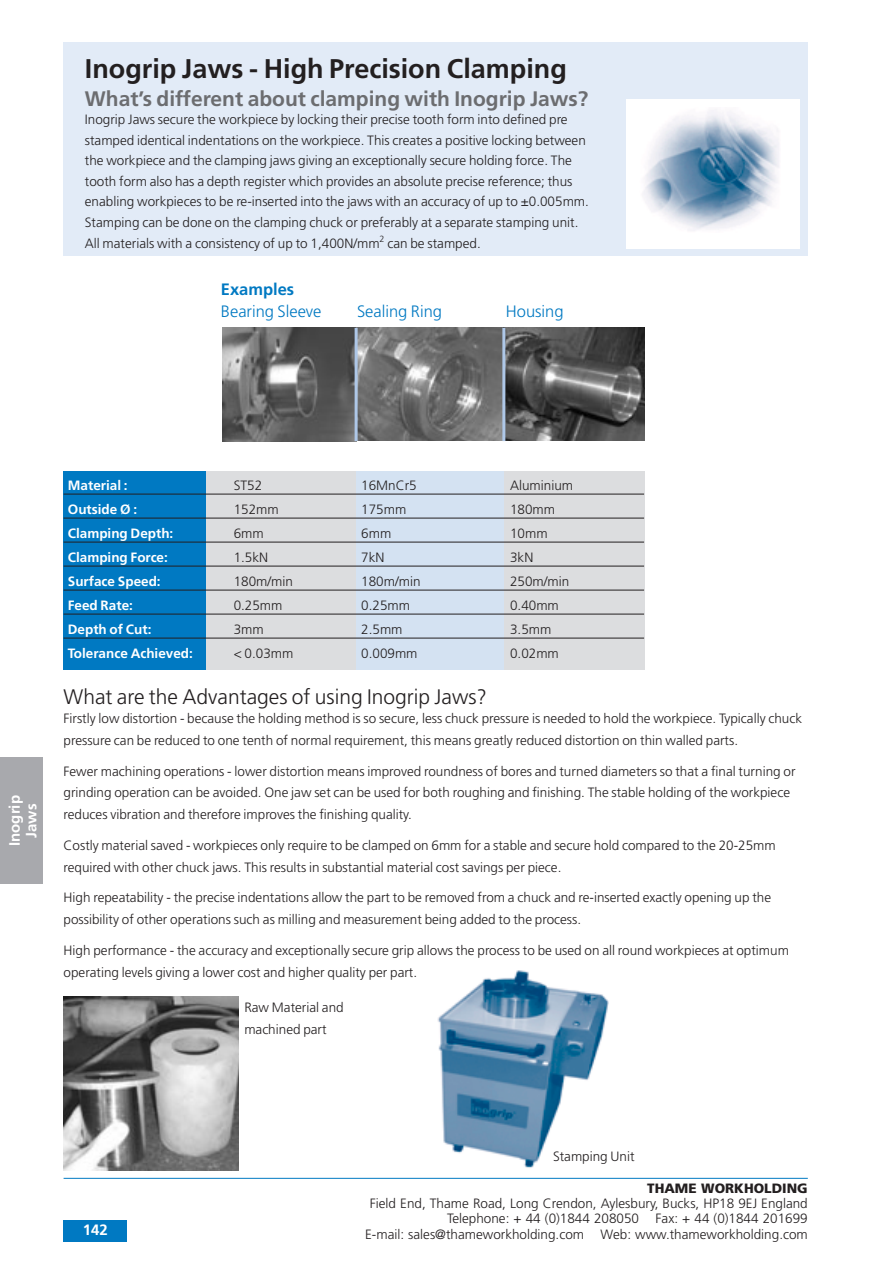
<style>
.page{position:relative;width:893px;height:1263px;background:#fff}
.page>*{position:absolute;margin:0;border:0;box-sizing:border-box;transform-origin:0 0}
.t1{font:700 27px "Frutiger";color:#231f20}
.t2{font:700 21px "Frutiger";color:#6c6d70}
.t3{font:300 21px "Frutiger";color:#231f20}
.t4{font:300 16.5px "Frutiger";color:#0079c2}
.t5{font:700 16.5px "Frutiger";color:#0079c2}
.t6{font:700 15px/16.5px "Frutiger";color:#fff;text-align:center}
.t7{font:300 13.5px/21.8px "Frutiger";color:#231f20}
.t8{font:700 13.5px "Frutiger";color:#fff}
.t9{font:900 13.5px "Frutiger";color:#231f20}
</style>
<div class="page">
<div style="left:64px;top:471px;width:142px;height:198px;background:#0079c2"></div>
<div style="left:206px;top:471px;width:150px;height:198px;background:#dcdddf"></div>
<div style="left:356px;top:471px;width:148px;height:198px;background:#d4e2f2"></div>
<div style="left:504px;top:471px;width:140px;height:198px;background:#dcdddf"></div>
<div style="left:64px;top:1220px;width:63px;height:22px;background:#0079c2"></div>
<hr style="left:64px;top:1178px;width:744px;height:1px;background:#0079c2">
<div style="left:64px;top:43px;width:744px;height:213px;background:#e2ebf7"></div>
<div style="left:0;top:758px;width:42px;height:126px;background:#a8a9ad"></div>
<hr style="left:64px;top:494px;width:580px;height:1px;background:#231f20">
<hr style="left:64px;top:518px;width:580px;height:1px;background:#231f20">
<hr style="left:64px;top:542px;width:580px;height:1px;background:#231f20">
<hr style="left:64px;top:566px;width:580px;height:1px;background:#231f20">
<hr style="left:64px;top:590px;width:580px;height:1px;background:#231f20">
<hr style="left:64px;top:614px;width:580px;height:1px;background:#231f20">
<hr style="left:64px;top:638px;width:580px;height:1px;background:#231f20">
<div style="left:626px;top:99px;width:173px;height:149px;background:#fff"></div>
<img style="left:643px;top:110px;width:136px;height:121px">
<img style="left:223px;top:328px;width:422px;height:113px">
<svg style="left:358px;top:328px;width:144px;height:112px;background:#747474"></svg>
<svg style="left:505px;top:328px;width:140px;height:112px;background:#525253"></svg>
<img style="left:64px;top:996px;width:175px;height:174px">
<img style="left:437px;top:970px;width:171px;height:198px">
<hr style="left:355px;top:328px;width:3px;height:113px;background:#aec7e7">
<hr style="left:502px;top:328px;width:3px;height:113px;background:#aec7e7">
<h1 class="t1" style="left:85px;top:58px;width:484px">Inogrip Jaws - High Precision Clamping</h1>
<h2 class="t2" style="left:85px;top:90px;width:505px">What’s different about clamping with Inogrip Jaws?</h2>
<p class="t7" style="left:85px;top:110px;width:505px;line-height:20.7px">Inogrip Jaws secure the workpiece by locking their precise tooth form into defined pre stamped identical indentations on the workpiece. This creates a positive locking between the workpiece and the clamping jaws giving an exceptionally secure holding force. The tooth form also has a depth register which provides an absolute precise reference; thus enabling workpieces to be re-inserted into the jaws with an accuracy of up to ±0.005mm.<br>Stamping can be done on the clamping chuck or preferably at a separate stamping unit.<br>All materials with a consistency of up to 1,400N/mm<sup>2</sup> can be stamped.</p>
<p class="t5" style="left:221px;top:283px;width:75px">Examples</p>
<p class="t4" style="left:221px;top:305px;width:102px">Bearing Sleeve</p>
<p class="t4" style="left:357px;top:305px;width:87px">Sealing Ring</p>
<p class="t4" style="left:506px;top:305px;width:59px">Housing</p>
<p class="t6" style="left:8px;top:846px;width:52px;rotate:-90deg">Inogrip<br>Jaws</p>
<p class="t8" style="left:68px;top:480px;width:61px">Material :</p>
<p class="t7" style="left:234px;top:475px;width:30px">ST52</p>
<p class="t7" style="left:361px;top:475px;width:57px">16MnCr5</p>
<p class="t7" style="left:510px;top:475px;width:64px">Aluminium</p>
<p class="t8" style="left:68px;top:504px;width:71px">Outside Ø :</p>
<p class="t7" style="left:234px;top:499px;width:46px">152mm</p>
<p class="t7" style="left:361px;top:499px;width:46px">175mm</p>
<p class="t7" style="left:510px;top:499px;width:46px">180mm</p>
<p class="t8" style="left:68px;top:528px;width:107px">Clamping Depth:</p>
<p class="t7" style="left:234px;top:523px;width:31px">6mm</p>
<p class="t7" style="left:361px;top:523px;width:31px">6mm</p>
<p class="t7" style="left:510px;top:523px;width:39px">10mm</p>
<p class="t8" style="left:68px;top:552px;width:102px">Clamping Force:</p>
<p class="t7" style="left:234px;top:547px;width:36px">1.5kN</p>
<p class="t7" style="left:361px;top:547px;width:25px">7kN</p>
<p class="t7" style="left:510px;top:547px;width:25px">3kN</p>
<p class="t8" style="left:68px;top:576px;width:94px">Surface Speed:</p>
<p class="t7" style="left:234px;top:571px;width:61px">180m/min</p>
<p class="t7" style="left:361px;top:571px;width:61px">180m/min</p>
<p class="t7" style="left:510px;top:571px;width:61px">250m/min</p>
<p class="t8" style="left:68px;top:600px;width:67px">Feed Rate:</p>
<p class="t7" style="left:234px;top:595px;width:50px">0.25mm</p>
<p class="t7" style="left:361px;top:595px;width:50px">0.25mm</p>
<p class="t7" style="left:510px;top:595px;width:50px">0.40mm</p>
<p class="t8" style="left:68px;top:624px;width:85px">Depth of Cut:</p>
<p class="t7" style="left:234px;top:619px;width:31px">3mm</p>
<p class="t7" style="left:361px;top:619px;width:43px">2.5mm</p>
<p class="t7" style="left:510px;top:619px;width:43px">3.5mm</p>
<p class="t8" style="left:68px;top:648px;width:127px">Tolerance Achieved:</p>
<p class="t7" style="left:234px;top:643px;width:61px">&lt; 0.03mm</p>
<p class="t7" style="left:361px;top:643px;width:58px">0.009mm</p>
<p class="t7" style="left:510px;top:643px;width:50px">0.02mm</p>
<h2 class="t3" style="left:64px;top:688px;width:425px">What are the Advantages of using Inogrip Jaws?</h2>
<p class="t7" style="left:64px;top:709px;width:740px">Firstly low distortion - because the holding method is so secure, less chuck pressure is needed to hold the workpiece. Typically chuck pressure can be reduced to one tenth of normal requirement, this means greatly reduced distortion on thin walled parts.</p>
<p class="t7" style="left:64px;top:761px;width:733px">Fewer machining operations - lower distortion means improved roundness of bores and turned diameters so that a final turning or grinding operation can be avoided. One jaw set can be used for both roughing and finishing. The stable holding of the workpiece reduces vibration and therefore improves the finishing quality.</p>
<p class="t7" style="left:64px;top:835px;width:714px">Costly material saved - workpieces only require to be clamped on 6mm for a stable and secure hold compared to the 20-25mm required with other chuck jaws. This results in substantial material cost savings per piece.</p>
<p class="t7" style="left:64px;top:888px;width:709px">High repeatability - the precise indentations allow the part to be removed from a chuck and re-inserted exactly opening up the possibility of other operations such as milling and measurement being added to the process.</p>
<p class="t7" style="left:64px;top:940px;width:727px">High performance - the accuracy and exceptionally secure grip allows the process to be used on all round workpieces at optimum operating levels giving a lower cost and higher quality per part.</p>
<p class="t7" style="left:244px;top:998px;width:101px">Raw Material and machined part</p>
<p class="t7" style="left:553px;top:1146px;width:83px">Stamping Unit</p>
<p class="t9" style="left:647px;top:1183px;width:162px">THAME WORKHOLDING</p>
<p class="t7" style="left:370px;top:1197px;width:439px;line-height:15.5px;text-align:right">Field End, Thame Road, Long Crendon, Aylesbury, Bucks, HP18 9EJ England<br>Telephone: + 44 (0)1844 208050 Fax: + 44 (0)1844 201699</p>
<p class="t6" style="left:83px;top:1223px;width:27px">142</p>
<p class="t7" style="left:365px;top:1224px;width:444px">E-mail: sales@thameworkholding.com Web: www.thameworkholding.com</p>
</div>
